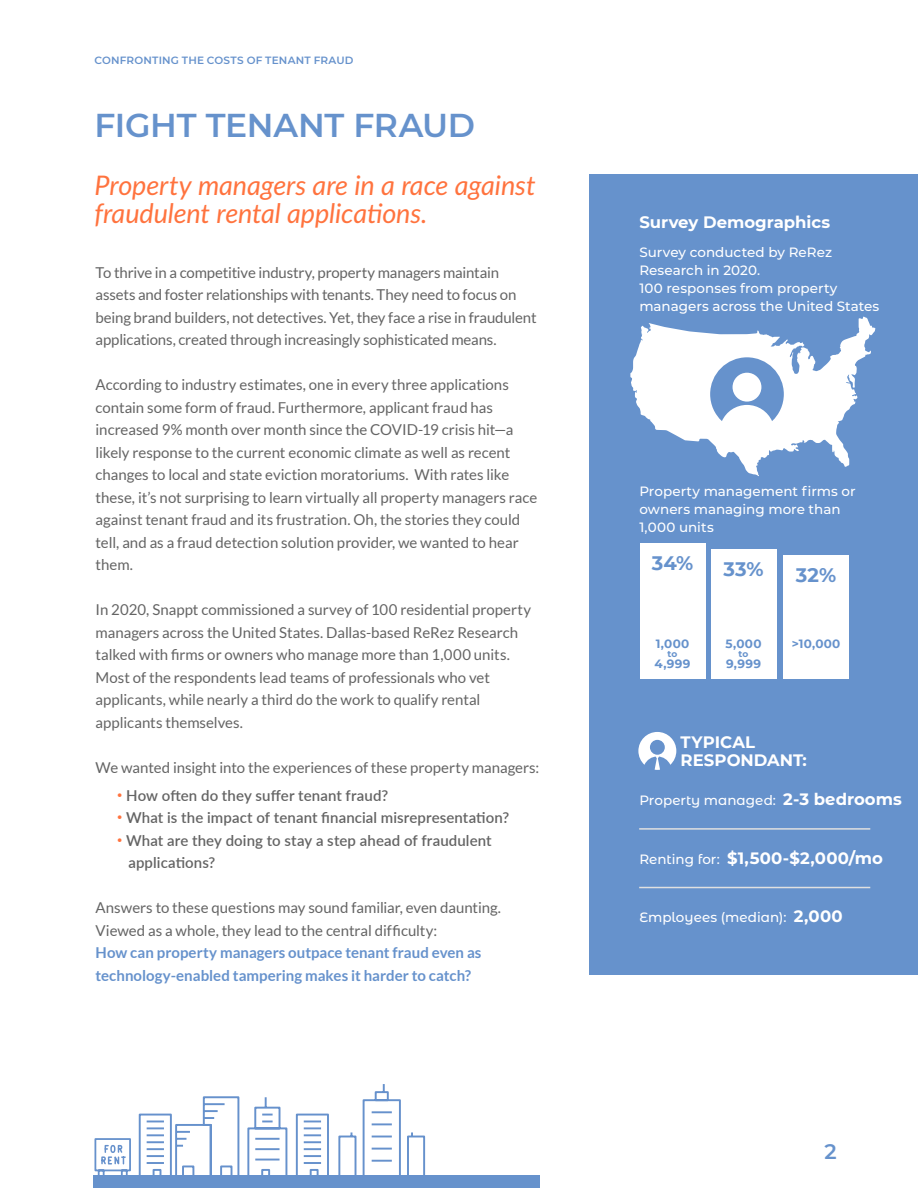
<style>
.page{position:relative;width:918px;height:1188px;background:#fff}
.page>*{position:absolute;margin:0;border:0;box-sizing:border-box;transform-origin:0 0}
.t1{font:600 33px "Montserrat";letter-spacing:-.01em;color:#6692cc}
.t2{font:italic 27px/28.5px "Lato";letter-spacing:-.005em;color:#ff733e}
.t3{font:600 21px "Montserrat";color:#6692cc}
.t4{font:700 19.5px "Montserrat";color:#6692cc}
.t5{font:700 16.5px/18px "Montserrat";color:#fff}
.t6{font:700 16.5px "Montserrat Alternates";letter-spacing:.015em;color:#fff}
.t7{font:15px/22.5px "Lato";letter-spacing:-.005em;color:#646464}
.t8{font:600 15px/22.5px "Lato";letter-spacing:.01em;color:#646464}
.t9{font:700 15px/22.5px "Lato";letter-spacing:.005em;color:#6692cc}
.t10{font:500 13.5px/18px "Montserrat";color:#fff}
.t11{font:500 13.5px "Montserrat Alternates";letter-spacing:.005em;color:#fff}
.t12{font:700 12px "Montserrat";letter-spacing:.025em;color:#6692cc}
.t13{font:600 10.5px "Montserrat";letter-spacing:.02em;color:#6692cc}
.t14{font:700 9px "Montserrat";color:#6692cc}
.s1{font-weight:700;font-size:16.5px}
.s2{font-weight:500;font-size:13.5px}
</style>
<div class="page">
<div style="left:94px;top:1176px;width:446px;height:12px;background:#6692cc"></div>
<svg style="left:138px;top:1084px;width:292px;height:92px"></svg>
<svg style="left:94px;top:1138px;width:38px;height:38px"></svg>
<div style="left:590px;top:174px;width:328px;height:800px;background:#6692cc"></div>
<hr style="left:639px;top:828px;width:231px;height:2px;background:#e0e0e0">
<hr style="left:639px;top:887px;width:231px;height:1px;background:#e0e0e0">
<svg style="left:630px;top:317px;width:246px;height:159px"></svg>
<div style="left:640px;top:543px;width:65px;height:136px;background:#fff"></div>
<div style="left:711px;top:549px;width:65px;height:130px;background:#fff"></div>
<div style="left:783px;top:555px;width:66px;height:124px;background:#fff"></div>
<svg style="left:638px;top:732px;width:38px;height:38px"></svg>
<p class="t13" style="left:94px;top:53px;width:261px">CONFRONTING THE COSTS OF TENANT FRAUD</p>
<h1 class="t1" style="left:94px;top:102px;width:382px">FIGHT TENANT FRAUD</h1>
<h2 class="t2" style="left:94px;top:169px;width:443px">Property managers are in a race against fraudulent rental applications.</h2>
<p class="t7" style="left:96px;top:261px;width:443px">To thrive in a competitive industry, property managers maintain assets and foster relationships with tenants. They need to focus on being brand builders, not detectives. Yet, they face a rise in fraudulent applications, created through increasingly sophisticated means.</p>
<p class="t7" style="left:96px;top:373px;width:443px">According to industry estimates, one in every three applications contain some form of fraud. Furthermore, applicant fraud has increased 9% month over month since the COVID-19 crisis hit—a likely response to the current economic climate as well as recent changes to local and state eviction moratoriums. With rates like these, it’s not surprising to learn virtually all property managers race against tenant fraud and its frustration. Oh, the stories they could tell, and as a fraud detection solution provider, we wanted to hear them.</p>
<p class="t7" style="left:96px;top:598px;width:437px">In 2020, Snappt commissioned a survey of 100 residential property managers across the United States. Dallas-based ReRez Research talked with firms or owners who manage more than 1,000 units.<br>Most of the respondents lead teams of professionals who vet applicants, while nearly a third do the work to qualify rental applicants themselves.</p>
<p class="t7" style="left:96px;top:756px;width:445px">We wanted insight into the experiences of these property managers:</p>
<p class="t8" style="left:117px;top:783px;width:273px"><sup>•</sup> How often do they suffer tenant fraud?</p>
<p class="t8" style="left:117px;top:806px;width:393px"><sup>•</sup> What is the impact of tenant financial misrepresentation?</p>
<p class="t8" style="left:128px;top:828px;width:365px;text-indent:-11px"><sup>•</sup> What are they doing to stay a step ahead of fraudulent applications?</p>
<p class="t7" style="left:96px;top:896px;width:407px">Answers to these questions may sound familiar, even daunting.<br>Viewed as a whole, they lead to the central difficulty:</p>
<p class="t9" style="left:96px;top:941px;width:387px">How can property managers outpace tenant fraud even as technology-enabled tampering makes it harder to catch?</p>
<p class="t5" style="left:639px;top:212px;width:192px">Survey Demographics</p>
<p class="t10" style="left:639px;top:242px;width:242px">Survey conducted by ReRez<br>Research in 2020.<br>100 responses from property managers across the United States</p>
<p class="t10" style="left:639px;top:481px;width:218px">Property management firms or owners managing more than<br>1,000 units</p>
<h3 class="t4" style="left:652px;top:549px;width:43px">34%</h3>
<p class="t12" style="left:656px;top:635px;width:35px">1,000</p>
<p class="t14" style="left:668px;top:648px;width:11px">to</p>
<p class="t12" style="left:655px;top:655px;width:37px">4,999</p>
<h3 class="t4" style="left:724px;top:555px;width:41px">33%</h3>
<p class="t12" style="left:726px;top:635px;width:38px">5,000</p>
<p class="t14" style="left:739px;top:648px;width:11px">to</p>
<p class="t12" style="left:726px;top:655px;width:36px">9,999</p>
<h3 class="t4" style="left:796px;top:561px;width:42px">32%</h3>
<p class="t12" style="left:792px;top:635px;width:50px">&gt;10,000</p>
<p class="t5" style="left:681px;top:733px;width:128px">TYPICAL<br>RESPONDANT:</p>
<p class="t11" style="left:639px;top:791px;width:264px">Property managed: <span class="s1">2-3 bedrooms</span></p>
<p class="t6" style="left:639px;top:847px;width:245px"><span class="s2">Renting for:</span> $1,500-$2,000/mo</p>
<p class="t11" style="left:639px;top:908px;width:205px">Employees (median): <span class="s1">2,000</span></p>
<h3 class="t3" style="left:824px;top:1137px;width:14px">2</h3>
</div>
